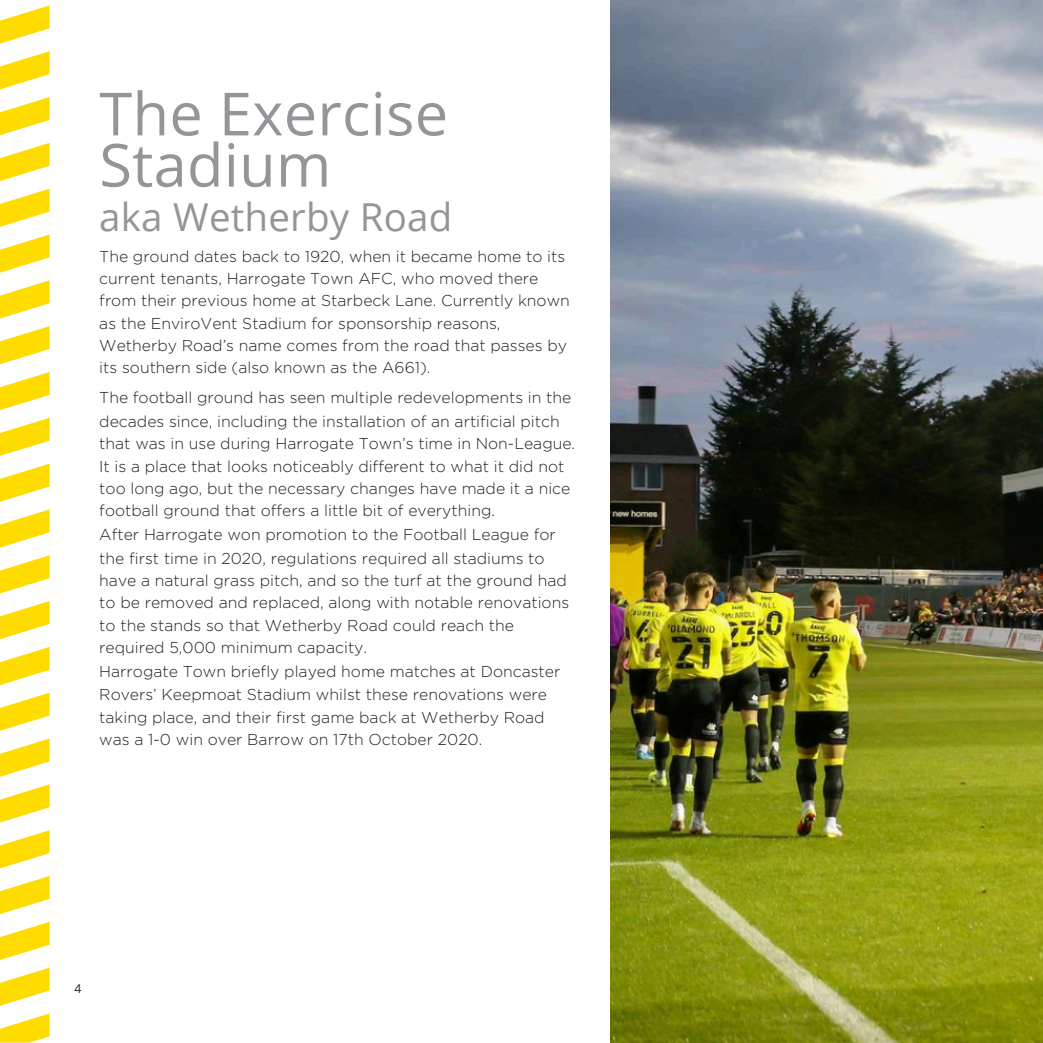
<style>
.page{position:relative;width:1043px;height:1043px;background:#fff}
.page>*{position:absolute;margin:0;border:0;box-sizing:border-box;transform-origin:0 0}
.t1{font:59.5px/51.1px "Open Sans";letter-spacing:.005em;color:#939598}
.t2{font:38.5px "Open Sans";letter-spacing:.005em;color:#939598}
.t3{font:300 15.75px/22.8px "Gotham";color:#231f20}
.t4{font:12.25px "Open Sans";color:#231f20}
</style>
<div class="page">
<img style="left:610px;top:0;width:432px;height:1042px">
<svg style="left:0;top:5px;width:50px;height:39px"></svg>
<svg style="left:0;top:51px;width:50px;height:38px"></svg>
<svg style="left:0;top:97px;width:50px;height:38px"></svg>
<svg style="left:0;top:143px;width:50px;height:38px"></svg>
<svg style="left:0;top:189px;width:50px;height:38px"></svg>
<svg style="left:0;top:234px;width:50px;height:38px"></svg>
<svg style="left:0;top:280px;width:50px;height:38px"></svg>
<svg style="left:0;top:326px;width:50px;height:38px"></svg>
<svg style="left:0;top:372px;width:50px;height:38px"></svg>
<svg style="left:0;top:417px;width:50px;height:39px"></svg>
<svg style="left:0;top:463px;width:50px;height:38px"></svg>
<svg style="left:0;top:509px;width:50px;height:38px"></svg>
<svg style="left:0;top:555px;width:50px;height:38px"></svg>
<svg style="left:0;top:601px;width:50px;height:38px"></svg>
<svg style="left:0;top:647px;width:50px;height:38px"></svg>
<svg style="left:0;top:692px;width:50px;height:38px"></svg>
<svg style="left:0;top:738px;width:50px;height:38px"></svg>
<svg style="left:0;top:784px;width:50px;height:38px"></svg>
<svg style="left:0;top:830px;width:50px;height:38px"></svg>
<svg style="left:0;top:876px;width:50px;height:37px"></svg>
<svg style="left:0;top:921px;width:50px;height:38px"></svg>
<svg style="left:0;top:967px;width:50px;height:38px"></svg>
<svg style="left:0;top:1013px;width:50px;height:29px"></svg>
<p class="t1" style="left:99px;top:87px;width:350px">The Exercise<br>Stadium</p>
<p class="t2" style="left:99px;top:190px;width:354px">aka Wetherby Road</p>
<p class="t3" style="left:99px;top:244px;width:472px">The ground dates back to 1920, when it became home to its current tenants, Harrogate Town AFC, who moved there from their previous home at Starbeck Lane. Currently known as the EnviroVent Stadium for sponsorship reasons, Wetherby Road’s name comes from the road that passes by its southern side (also known as the A661).</p>
<p class="t3" style="left:99px;top:386px;width:477px">The football ground has seen multiple redevelopments in the decades since, including the installation of an artificial pitch that was in use during Harrogate Town’s time in Non-League.<br>It is a place that looks noticeably different to what it did not too long ago, but the necessary changes have made it a nice football ground that offers a little bit of everything.<br>After Harrogate won promotion to the Football League for the first time in 2020, regulations required all stadiums to have a natural grass pitch, and so the turf at the ground had to be removed and replaced, along with notable renovations to the stands so that Wetherby Road could reach the required 5,000 minimum capacity.<br>Harrogate Town briefly played home matches at Doncaster Rovers’ Keepmoat Stadium whilst these renovations were taking place, and their first game back at Wetherby Road was a 1-0 win over Barrow on 17th October 2020.</p>
<h1 class="t4" style="left:74px;top:979px;width:8px">4</h1>
</div>
